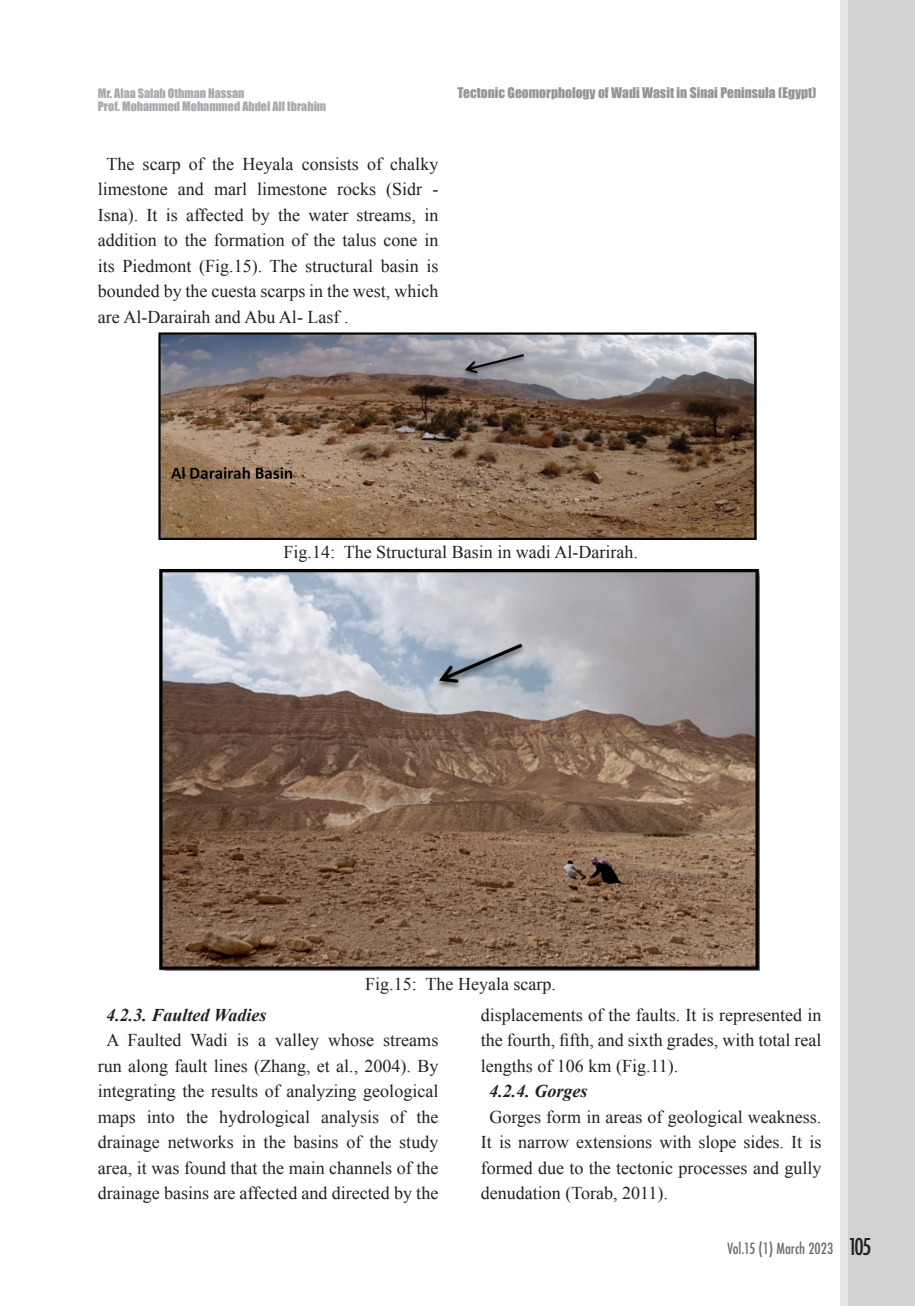
<style>
.page{position:relative;width:915px;height:1306px;background:#fff}
.page>*{position:absolute;margin:0;border:0;box-sizing:border-box;transform-origin:0 0}
.t1{font:18px/25.5px "Times New Roman";color:#231f20;text-align:justify}
.t2{font:italic 700 18px "Times New Roman";color:#231f20}
.t3{font:500 condensed 15px "Futura";color:#6c6d70}
.t4{font:13.5px "Impact";color:#939598}
.t5{font:12px "Impact";color:#a8a9ad}
.s1{font-size:22.5px;color:#231f20}
</style>
<div class="page">
<div style="left:839px;top:0;width:54px;height:1305px;background:#e6e7e9"></div>
<div style="left:847px;top:0;width:67px;height:1305px;background:#d1d2d4"></div>
<img style="left:158px;top:332px;width:598px;height:207px">
<img style="left:160px;top:569px;width:599px;height:402px">
<p class="t5" style="left:98px;top:84px;width:148px">Mr. Alaa Salah Othman Hassan</p>
<p class="t4" style="left:457px;top:82px;width:360px">Tectonic Geomorphology of Wadi Wasit in Sinai Peninsula (Egypt)</p>
<p class="t5" style="left:98px;top:97px;width:230px">Prof. Mohammed Mohammed Abdel All Ibrahim</p>
<p class="t1" style="left:98px;top:151px;width:342px;text-indent:8px">The scarp of the Heyala consists of chalky limestone and marl limestone rocks (Sidr - Isna). It is affected by the water streams, in addition to the formation of the talus cone in its Piedmont (Fig.15). The structural basin is bounded by the cuesta scarps in the west, which are Al-Darairah and Abu Al- Lasf .</p>
<p class="t1" style="left:283px;top:539px;width:356px">Fig.14: The Structural Basin in wadi Al-Darirah.</p>
<p class="t1" style="left:365px;top:970px;width:192px">Fig.15: The Heyala scarp.</p>
<p class="t2" style="left:106px;top:1001px;width:161px">4.2.3. Faulted Wadies</p>
<p class="t1" style="left:98px;top:1026px;width:342px;text-align:center">A Faulted Wadi is a valley whose streams run along fault lines (Zhang, et al., 2004). By integrating the results of analyzing geological maps into the hydrological analysis of the drainage networks in the basins of the study area, it was found that the main channels of the drainage basins are affected and directed by the</p>
<p class="t1" style="left:480px;top:1001px;width:342px">displacements of the faults. It is represented in the fourth, fifth, and sixth grades, with total real lengths of 106 km (Fig.11).</p>
<p class="t2" style="left:489px;top:1078px;width:99px">4.2.4. Gorges</p>
<p class="t1" style="left:480px;top:1103px;width:342px;text-indent:8px">Gorges form in areas of geological weakness.<br>It is narrow extensions with slope sides. It is formed due to the tectonic processes and gully denudation (Torab, 2011).</p>
<p class="t3" style="left:727px;top:1238px;width:145px">Vol.15 (1) March 2023 <span class="s1">105</span></p>
</div>
